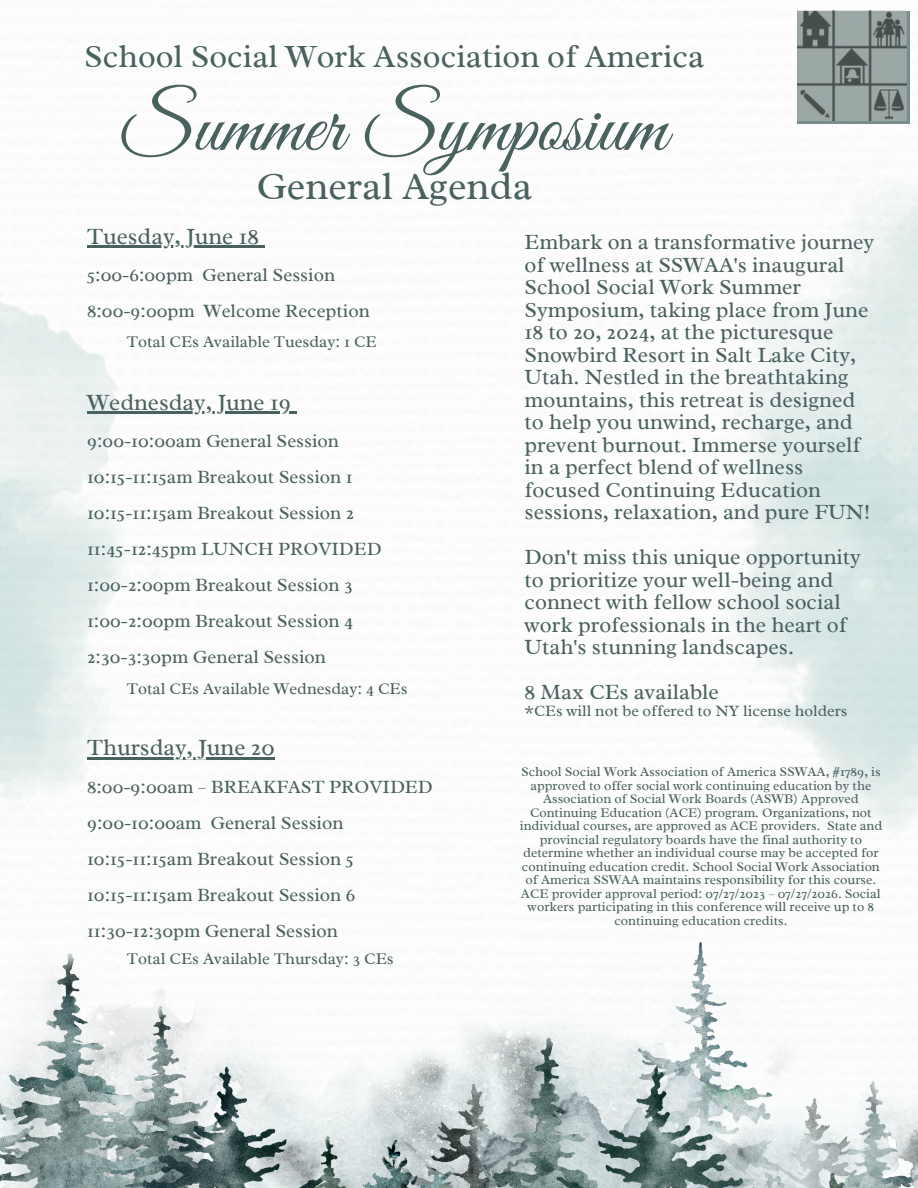
<style>
.page{position:relative;width:918px;height:1188px;background:#fff}
.page>*{position:absolute;margin:0;border:0;box-sizing:border-box;transform-origin:0 0}
.t1{font:80.1px "Great Vibes";color:#4a625f}
.t2{font:39.3px "Radley";color:#4a625f}
.t3{font:32.7px "Radley";color:#4a625f}
.t4{font:23.55px "Radley";color:#4a625f}
.t5{font:22.05px/22.5px "Radley";color:#4a625f}
.t6{font:19.05px "Radley";color:#4a625f}
.t7{font:16.65px "Radley";color:#4a625f}
.t8{font:16.05px "Radley";color:#4a625f}
.t9{font:13.5px/13.5px "Radley";color:#4a625f;text-align:center}
</style>
<div class="page">
<img style="left:0;top:294px;width:294px;height:515px">
<img style="left:0;top:943px;width:918px;height:245px">
<div style="left:797px;top:11px;width:113px;height:113px;background:linear-gradient(to right,#788e8c,#788e8c)"></div>
<img style="left:797px;top:11px;width:109px;height:109px">
<hr style="left:87px;top:245px;width:172px;height:3px;background:#4a625f">
<svg style="left:259px;top:245px;width:6px;height:3px"></svg>
<hr style="left:87px;top:411px;width:204px;height:2px;background:#4a625f">
<svg style="left:291px;top:411px;width:6px;height:2px"></svg>
<hr style="left:87px;top:757px;width:188px;height:2px;background:#4a625f">
<p class="t3" style="left:84px;top:36px;width:622px">School Social Work Association of America</p>
<h3 class="t1" style="left:121px;top:82px;width:547px">Summer Symposium</h3>
<p class="t2" style="left:257px;top:161px;width:277px">General Agenda</p>
<h1 class="t4" style="left:87px;top:221px;width:173px">Tuesday, June 18</h1>
<h2 class="t6" style="left:87px;top:263px;width:250px">5:00-6:00pm General Session</h2>
<h4 class="t6" style="left:87px;top:299px;width:284px">8:00-9:00pm Welcome Reception</h4>
<h4 class="t7" style="left:127px;top:331px;width:252px">Total CEs Available Tuesday: 1 CE</h4>
<h5 class="t4" style="left:87px;top:387px;width:206px">Wednesday, June 19</h5>
<h5 class="t6" style="left:87px;top:429px;width:254px">9:00-10:00am General Session</h5>
<h4 class="t6" style="left:87px;top:465px;width:267px">10:15-11:15am Breakout Session 1</h4>
<h5 class="t6" style="left:87px;top:501px;width:269px">10:15-11:15am Breakout Session 2</h5>
<h5 class="t6" style="left:87px;top:537px;width:296px">11:45-12:45pm LUNCH PROVIDED</h5>
<h5 class="t6" style="left:87px;top:573px;width:267px">1:00-2:00pm Breakout Session 3</h5>
<h5 class="t6" style="left:87px;top:609px;width:268px">1:00-2:00pm Breakout Session 4</h5>
<h5 class="t6" style="left:87px;top:645px;width:240px">2:30-3:30pm General Session</h5>
<h4 class="t7" style="left:127px;top:678px;width:282px">Total CEs Available Wednesday: 4 CEs</h4>
<h5 class="t4" style="left:87px;top:733px;width:189px">Thursday, June 20</h5>
<h5 class="t6" style="left:87px;top:775px;width:347px">8:00-9:00am – BREAKFAST PROVIDED</h5>
<h4 class="t6" style="left:87px;top:811px;width:258px">9:00-10:00am General Session</h4>
<h5 class="t6" style="left:87px;top:847px;width:269px">10:15-11:15am Breakout Session 5</h5>
<h5 class="t6" style="left:87px;top:883px;width:270px">10:15-11:15am Breakout Session 6</h5>
<h5 class="t6" style="left:87px;top:919px;width:252px">11:30-12:30pm General Session</h5>
<h6 class="t7" style="left:127px;top:948px;width:269px">Total CEs Available Thursday: 3 CEs</h6>
<h5 class="t5" style="left:525px;top:231px;width:351px">Embark on a transformative journey of wellness at SSWAA's inaugural School Social Work Summer Symposium, taking place from June 18 to 20, 2024, at the picturesque Snowbird Resort in Salt Lake City, Utah. Nestled in the breathtaking mountains, this retreat is designed to help you unwind, recharge, and prevent burnout. Immerse yourself in a perfect blend of wellness focused Continuing Education sessions, relaxation, and pure FUN!</h5>
<h5 class="t5" style="left:525px;top:546px;width:338px">Don't miss this unique opportunity to prioritize your well-being and connect with fellow school social work professionals in the heart of Utah's stunning landscapes.</h5>
<h6 class="t5" style="left:525px;top:681px;width:196px">8 Max CEs available</h6>
<h6 class="t8" style="left:525px;top:701px;width:325px">*CEs will not be offered to NY license holders</h6>
<h6 class="t9" style="left:520px;top:765px;width:364px">School Social Work Association of America SSWAA, #1789, is approved to offer social work continuing education by the Association of Social Work Boards (ASWB) Approved Continuing Education (ACE) program. Organizations, not individual courses, are approved as ACE providers. State and provincial regulatory boards have the final authority to determine whether an individual course may be accepted for continuing education credit. School Social Work Association of America SSWAA maintains responsibility for this course.<br>ACE provider approval period: 07/27/2023 – 07/27/2026. Social workers participating in this conference will receive up to 8 continuing education credits.</h6>
</div>
